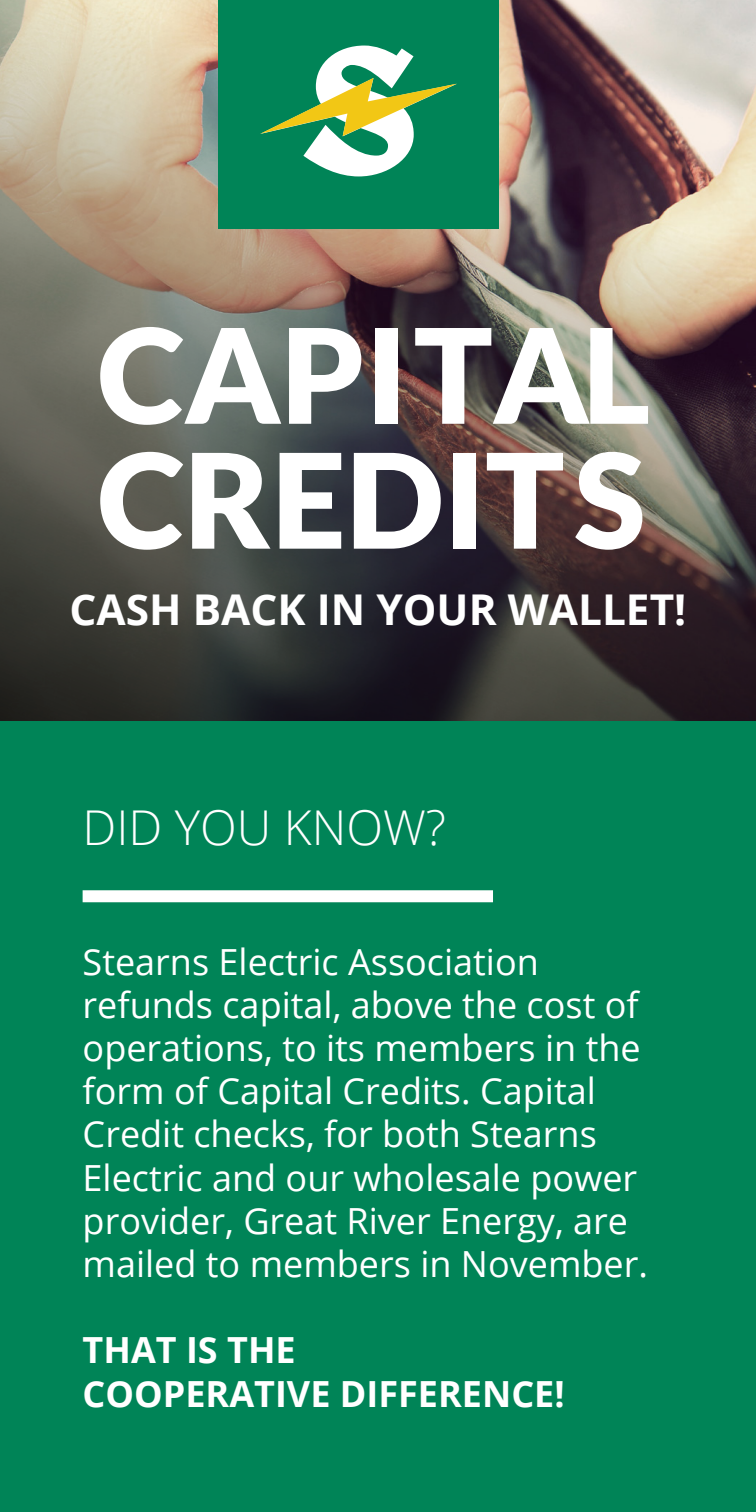
<style>
.page{position:relative;width:756px;height:1512px;background:#fff}
.page>*{position:absolute;margin:0;border:0;box-sizing:border-box;transform-origin:0 0}
.t1{font:900 131.4px "Lato";color:#fff}
.t2{font:300 48px "Open Sans";color:#fff}
.t3{font:700 42.3px "Open Sans";color:#fff}
.t4{font:36px/43.2px "Open Sans";color:#fff}
.t5{font:700 36px "Open Sans";color:#fff}
</style>
<div class="page">
<img style="left:0;top:0;width:756px;height:721px">
<div style="left:0;top:721px;width:756px;height:791px;background:#008457"></div>
<div style="left:83px;top:890px;width:410px;height:12px;background:#fff"></div>
<div style="left:218px;top:0;width:281px;height:229px;background:#008457"></div>
<svg style="left:260px;top:46px;width:197px;height:130px"></svg>
<h1 class="t1" style="left:98px;top:299px;width:554px">CAPITAL</h1>
<h1 class="t1" style="left:98px;top:424px;width:549px">CREDITS</h1>
<p class="t3" style="left:70px;top:580px;width:618px">CASH BACK IN YOUR WALLET!</p>
<p class="t2" style="left:83px;top:795px;width:365px">DID YOU KNOW?</p>
<p class="t4" style="left:83px;top:939px;width:567px">Stearns Electric Association refunds capital, above the cost of operations, to its members in the form of Capital Credits. Capital<br>Credit checks, for both Stearns<br>Electric and our wholesale power provider, Great River Energy, are mailed to members in November.</p>
<p class="t5" style="left:83px;top:1325px;width:215px">THAT IS THE</p>
<p class="t5" style="left:83px;top:1368px;width:484px">COOPERATIVE DIFFERENCE!</p>
</div>
